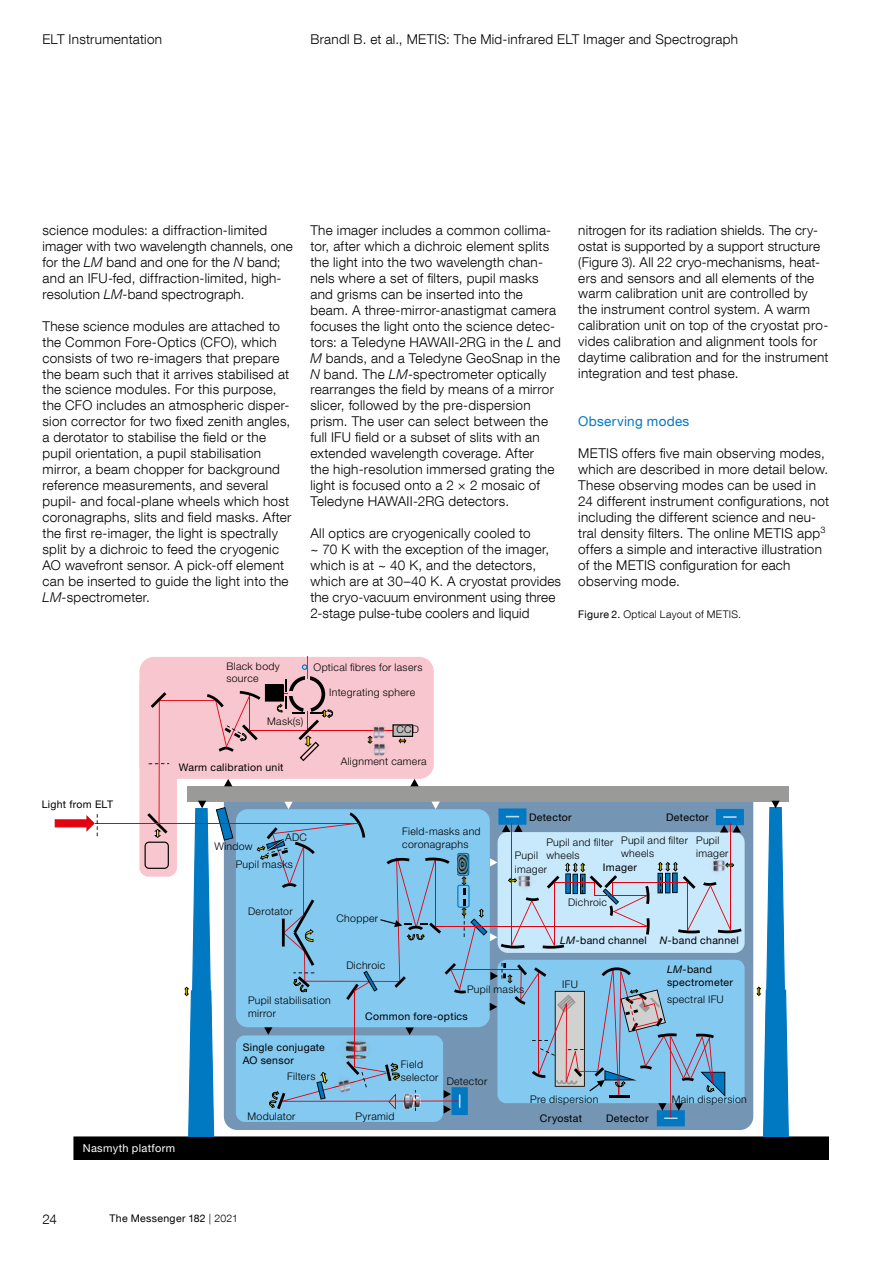
<style>
.page{position:relative;width:893px;height:1263px;background:#fff}
.page>*{position:absolute;margin:0;border:0;box-sizing:border-box;transform-origin:0 0}
._45_9pt{font:300 13.5px/15.9px "Helvetica Neue LT Com";letter-spacing:.02em;color:#000}
._55_9pt_blue{font:13.5px "Helvetica Neue LT Com";letter-spacing:.02em;color:#0078c2}
.t1{font:10.95px "Helvetica Neue LT Com";letter-spacing:.03em;color:#fff}
._45_7pt_ZA_3_mm{font:300 10.5px/12.6px "Helvetica Neue LT Com";letter-spacing:.03em;color:#000}
.t2{font:10.5px/12.6px "Helvetica Neue LT Com";letter-spacing:.03em;color:#000}
.s1{font-style:italic}
.s2{font-weight:400}
.s3{font-weight:300}
</style>
<div class="page">
<div style="left:187px;top:786px;width:602px;height:15px;background:#9a9a99"></div>
<svg style="left:224px;top:779px;width:8px;height:7px"></svg>
<svg style="left:410px;top:779px;width:9px;height:7px"></svg>
<div style="left:139px;top:657px;width:295px;height:122px;background:#f8c6ce;border-radius:15px"></div>
<div style="left:139px;top:675px;width:38px;height:202px;background:#f8c6ce;border-radius:9px"></div>
<hr style="left:250px;top:730px;width:161px;height:1px;background:#e3000f">
<svg style="left:149px;top:763px;width:20px;height:1px"></svg>
<img style="left:373px;top:744px;width:13px;height:12px">
<hr style="left:159px;top:699px;width:1px;height:125px;background:#e3000f">
<hr style="left:160px;top:700px;width:55px;height:1px;background:#e3000f">
<svg style="left:151px;top:692px;width:15px;height:16px"></svg>
<svg style="left:367px;top:724px;width:46px;height:20px"></svg>
<svg style="left:207px;top:657px;width:126px;height:104px"></svg>
<svg style="left:55px;top:801px;width:774px;height:359px"></svg>
<p class="_45_9pt" style="left:43px;top:31px;width:121px">ELT Instrumentation</p>
<p class="_45_9pt" style="left:310px;top:31px;width:429px">Brandl B. et al., METIS: The Mid-infrared ELT Imager and Spectrograph</p>
<p class="_45_9pt" style="left:43px;top:222px;width:252px">science modules: a diffraction-limited imager with two wavelength channels, one for the <span class="s1">LM</span> band and one for the <span class="s1">N</span> band; and an IFU-fed, diffraction-limited, high&shy;resolution <span class="s1">LM</span>-band spectrograph.</p>
<p class="_45_9pt" style="left:43px;top:318px;width:250px">These science modules are attached to the Common Fore-Optics (CFO), which consists of two re-imagers that prepare the beam such that it arrives stabilised at the science modules. For this purpose, the CFO includes an atmospheric disper&shy;sion corrector for two fixed zenith angles, a derotator to stabilise the field or the pupil orientation, a pupil stabilisation mirror, a beam chopper for background reference measurements, and several pupil- and focal-plane wheels which host coronagraphs, slits and field masks. After the first re-imager, the light is spectrally split by a dichroic to feed the cryogenic AO wavefront sensor. A pick-off element can be inserted to guide the light into the <span class="s1">LM</span>-spectrometer.</p>
<p class="_45_7pt_ZA_3_mm" style="left:226px;top:659px;width:55px">Black body source</p>
<p class="_45_9pt" style="left:310px;top:222px;width:252px">The imager includes a common collima&shy;tor, after which a dichroic element splits the light into the two wavelength chan&shy;nels where a set of filters, pupil masks and grisms can be inserted into the beam. A three-mirror-anastigmat camera focuses the light onto the science detec&shy;tors: a Teledyne HAWAII-2RG in the <span class="s1">L</span> and <span class="s1">M</span> bands, and a Teledyne GeoSnap in the <span class="s1">N</span> band. The <span class="s1">LM</span>-spectrometer optically rearranges the field by means of a mirror slicer, followed by the pre-dispersion prism. The user can select between the full IFU field or a subset of slits with an extended wavelength coverage. After<br>the high-resolution immersed grating the light is focused onto a 2 × 2 mosaic of Teledyne HAWAII-2RG detectors.</p>
<p class="_45_9pt" style="left:310px;top:525px;width:252px">All optics are cryogenically cooled to<br>~ 70 K with the exception of the imager, which is at ~ 40 K, and the detectors, which are at 30–40 K. A cryostat provides the cryo-vacuum environment using three 2-stage pulse-tube coolers and liquid</p>
<p class="_45_7pt_ZA_3_mm" style="left:314px;top:661px;width:110px">Optical fibres for lasers</p>
<p class="_45_7pt_ZA_3_mm" style="left:329px;top:686px;width:87px">Integrating sphere</p>
<p class="t2" style="left:42px;top:797px;width:73px">Light from ELT</p>
<p class="_45_7pt_ZA_3_mm" style="left:267px;top:715px;width:37px">Mask(s)</p>
<p class="t2" style="left:179px;top:760px;width:106px">Warm calibration unit</p>
<p class="_45_7pt_ZA_3_mm" style="left:396px;top:723px;width:24px">CCD</p>
<p class="_45_7pt_ZA_3_mm" style="left:341px;top:754px;width:88px">Alignment camera</p>
<p class="_45_9pt" style="left:578px;top:222px;width:252px">nitrogen for its radiation shields. The cry&shy;ostat is supported by a support structure (Figure 3). All 22 cryo-mechanisms, heat&shy;ers and sensors and all elements of the warm calibration unit are controlled by the instrument control system. A warm calibration unit on top of the cryostat pro&shy;vides calibration and alignment tools for daytime calibration and for the instrument integration and test phase.</p>
<p class="_55_9pt_blue" style="left:578px;top:413px;width:113px">Observing modes</p>
<p class="_45_9pt" style="left:578px;top:445px;width:252px">METIS offers five main observing modes, which are described in more detail below.<br>These observing modes can be used in 24 different instrument configurations, not including the different science and neu&shy;tral density filters. The online METIS app<sup>3 </sup>offers a simple and interactive illustration of the METIS configuration for each observing mode.</p>
<p class="_45_7pt_ZA_3_mm" style="left:578px;top:607px;width:164px"><span class="s2">Figure 2.</span> Optical Layout of METIS.</p>
<p class="t2" style="left:529px;top:811px;width:44px">Detector</p>
<p class="t2" style="left:666px;top:811px;width:44px">Detector</p>
<p class="_45_7pt_ZA_3_mm" style="left:402px;top:825px;width:80px">Field-masks and coronagraphs</p>
<p class="_45_7pt_ZA_3_mm" style="left:285px;top:830px;width:23px">ADC</p>
<p class="_45_7pt_ZA_3_mm" style="left:621px;top:834px;width:68px">Pupil and filter wheels</p>
<p class="_45_7pt_ZA_3_mm" style="left:515px;top:836px;width:100px;text-indent:32px">Pupil and filter<br>Pupil wheels</p>
<p class="_45_7pt_ZA_3_mm" style="left:515px;top:862px;width:34px">imager</p>
<p class="_45_7pt_ZA_3_mm" style="left:215px;top:840px;width:40px">Window</p>
<p class="_45_7pt_ZA_3_mm" style="left:236px;top:858px;width:59px">Pupil masks</p>
<p class="t2" style="left:603px;top:861px;width:36px">Imager</p>
<p class="_45_7pt_ZA_3_mm" style="left:696px;top:834px;width:34px">Pupil imager</p>
<p class="t1" style="left:83px;top:1141px;width:94px">Nasmyth platform</p>
<p class="_45_7pt_ZA_3_mm" style="left:248px;top:905px;width:46px">Derotator</p>
<p class="_45_7pt_ZA_3_mm" style="left:337px;top:911px;width:43px">Chopper</p>
<p class="_45_7pt_ZA_3_mm" style="left:346px;top:958px;width:40px">Dichroic</p>
<p class="_45_7pt_ZA_3_mm" style="left:467px;top:982px;width:59px">Pupil masks</p>
<p class="_45_7pt_ZA_3_mm" style="left:248px;top:994px;width:84px">Pupil stabilisation mirror</p>
<p class="t2" style="left:243px;top:1041px;width:84px">Single conjugate<br>AO sensor</p>
<p class="_45_7pt_ZA_3_mm" style="left:287px;top:1069px;width:30px">Filters</p>
<p class="t2" style="left:365px;top:1010px;width:104px">Common fore-optics</p>
<p class="_45_7pt_ZA_3_mm" style="left:401px;top:1057px;width:39px;line-height:13.2px">Field selector</p>
<p class="_45_7pt_ZA_3_mm" style="left:447px;top:1074px;width:42px">Detector</p>
<p class="_45_7pt_ZA_3_mm" style="left:568px;top:896px;width:40px">Dichroic</p>
<p class="t2" style="left:560px;top:934px;width:88px"><span class="s1">LM-</span>band channel</p>
<p class="_45_7pt_ZA_3_mm" style="left:562px;top:978px;width:17px">IFU</p>
<p class="_45_7pt_ZA_3_mm" style="left:247px;top:1109px;width:50px">Modulator</p>
<p class="_45_7pt_ZA_3_mm" style="left:356px;top:1109px;width:41px">Pyramid</p>
<p class="_45_7pt_ZA_3_mm" style="left:530px;top:1092px;width:70px">Pre dispersion</p>
<p class="t2" style="left:540px;top:1112px;width:44px">Cryostat</p>
<p class="t2" style="left:606px;top:1112px;width:44px">Detector</p>
<p class="t2" style="left:660px;top:934px;width:81px"><span class="s1">N-</span>band channel</p>
<p class="t2" style="left:667px;top:963px;width:68px"><span class="s1">LM</span>-band spectrometer</p>
<p class="_45_7pt_ZA_3_mm" style="left:667px;top:993px;width:58px">spectral IFU</p>
<p class="_45_7pt_ZA_3_mm" style="left:672px;top:1092px;width:77px">Main dispersion</p>
<p class="_45_9pt" style="left:43px;top:1211px;width:16px">24</p>
<p class="t2" style="left:109px;top:1211px;width:130px">The Messenger 182 <span class="s3">| 2021</span></p>
</div>
